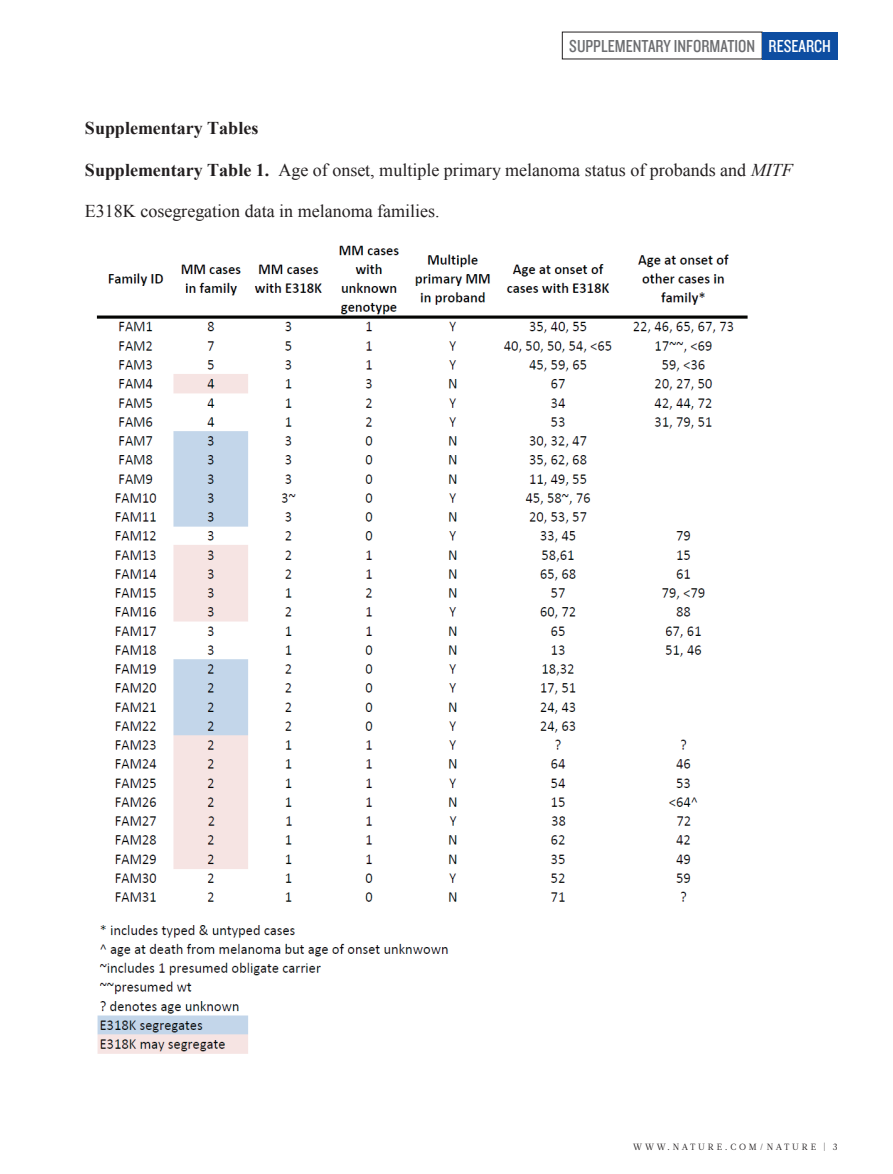
<style>
.page{position:relative;width:893px;height:1174px;background:#fff}
.page>*{position:absolute;margin:0;border:0;box-sizing:border-box;transform-origin:0 0}
.t1{font:18px "Times New Roman";color:#231f20}
.t2{font:18px "Knockout 29 Junior Ltweight";color:#6c6d70}
.t3{font:700 18px "Times New Roman";color:#231f20}
.t4{font:9px "Glosa Math";letter-spacing:.315em;color:#231f20}
.s1{color:#fff}
.s2{font-weight:700}
.s3{font-style:italic}
</style>
<div class="page">
<div style="left:762px;top:32px;width:76px;height:27px;background:#0d4da1"></div>
<img style="left:96px;top:245px;width:652px;height:809px">
<p class="t2" style="left:569px;top:34px;width:263px">SUPPLEMENTARY INFORMATION <span class="s1">RESEARCH</span></p>
<p class="t3" style="left:85px;top:116px;width:175px">Supplementary Tables</p>
<p class="t1" style="left:85px;top:157px;width:709px"><span class="s2">Supplementary Table 1.</span> Age of onset, multiple primary melanoma status of probands and <span class="s3">MITF</span></p>
<p class="t1" style="left:85px;top:199px;width:356px">E318K cosegregation data in melanoma families.</p>
<p class="t4" style="left:633px;top:1141px;width:143px">WWW.NATURE.COM/NATURE</p>
<p class="t4" style="left:823px;top:1141px;width:16px">| 3</p>
</div>
